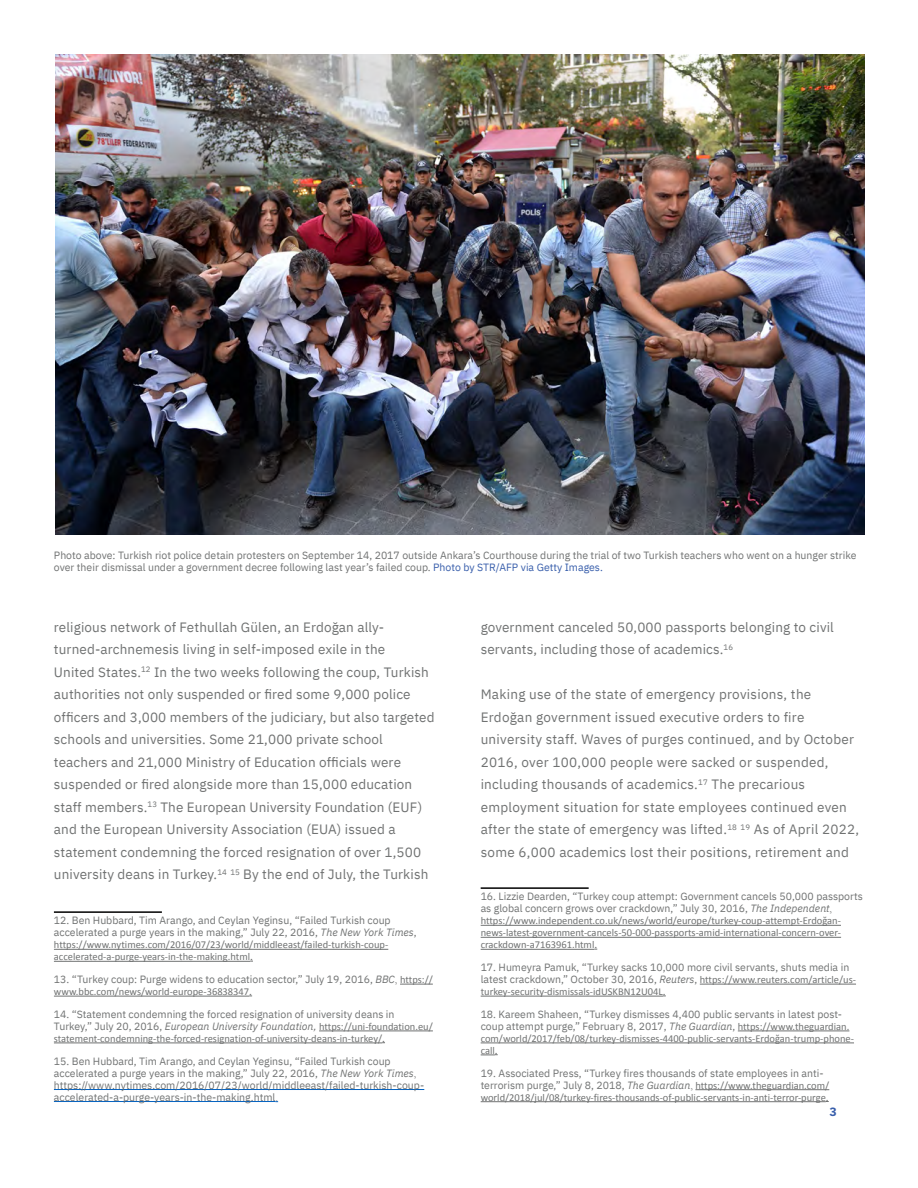
<style>
.page{position:relative;width:918px;height:1188px;background:#fff}
.page>*{position:absolute;margin:0;border:0;box-sizing:border-box;transform-origin:0 0}
.t1{font:13.5px/22.5px "IBM Plex Sans";letter-spacing:.01em;color:#707272}
.t2{font:700 12px "IBM Plex Mono";color:#385eab}
.t3{font:10.5px/12px "IBM Plex Sans";color:#707272}
.t4{font:10.5px/12px "Calibri";color:#707272}
.s1{color:#385eab}
.s2{font-style:italic}
.s3{font-family:"IBM Plex Sans"}
.s4{font-family:"Times New Roman"}
.s5{font-family:"Calibri"}
.s6{font-family:"IBM Plex Sans";font-style:italic}
</style>
<div class="page">
<hr style="left:481px;top:887px;width:108px;height:2px;background:#000">
<hr style="left:481px;top:925px;width:360px;height:1px;background:#707272">
<hr style="left:481px;top:937px;width:360px;height:1px;background:#707272">
<hr style="left:481px;top:949px;width:113px;height:1px;background:#707272">
<hr style="left:700px;top:984px;width:156px;height:1px;background:#707272">
<hr style="left:481px;top:996px;width:182px;height:1px;background:#707272">
<hr style="left:738px;top:1031px;width:111px;height:1px;background:#707272">
<hr style="left:481px;top:1043px;width:373px;height:1px;background:#707272">
<svg style="left:481px;top:1054px;width:17px;height:2px"></svg>
<hr style="left:695px;top:1089px;width:134px;height:1px;background:#707272">
<hr style="left:481px;top:1101px;width:345px;height:1px;background:#707272">
<hr style="left:54px;top:911px;width:108px;height:2px;background:#000">
<hr style="left:54px;top:949px;width:334px;height:1px;background:#707272">
<hr style="left:54px;top:961px;width:196px;height:1px;background:#707272">
<hr style="left:400px;top:984px;width:33px;height:1px;background:#707272">
<hr style="left:54px;top:996px;width:195px;height:1px;background:#707272">
<hr style="left:319px;top:1031px;width:114px;height:1px;background:#707272">
<hr style="left:54px;top:1043px;width:328px;height:1px;background:#707272">
<hr style="left:54px;top:1089px;width:370px;height:1px;background:#0563c1">
<hr style="left:54px;top:1101px;width:222px;height:1px;background:#0563c1">
<img style="left:56px;top:54px;width:808px;height:481px">
<p class="t3" style="left:54px;top:548px;width:804px">Photo above: Turkish riot police detain protesters on September 14, 2017 outside Ankara’s Courthouse during the trial of two Turkish teachers who went on a hunger strike over their dismissal under a government decree following last year’s failed coup. <span class="s1">Photo by STR/AFP via Getty Images.</span></p>
<p class="t1" style="left:54px;top:614px;width:382px">religious network of Fethullah Gülen, an Erdoğan ally&shy;turned-archnemesis living in self-imposed exile in the<br>United States.<sup>12</sup> In the two weeks following the coup, Turkish authorities not only suspended or fired some 9,000 police officers and 3,000 members of the judiciary, but also targeted schools and universities. Some 21,000 private school teachers and 21,000 Ministry of Education officials were suspended or fired alongside more than 15,000 education staff members.<sup>13</sup> The European University Foundation (EUF) and the European University Association (EUA) issued a statement condemning the forced resignation of over 1,500 university deans in Turkey.<sup>14</sup> <sup>15</sup> By the end of July, the Turkish</p>
<p class="t3" style="left:54px;top:914px;width:364px">12. Ben Hubbard, Tim Arango, and Ceylan Yeginsu, “Failed Turkish coup accelerated a purge years in the making,” July 22, 2016, <span class="s2">The New York Times</span>,</p>
<p class="t4" style="left:54px;top:938px;width:336px">https://www.nytimes.com/2016/07/23/world/middleeast/failed-turkish-coup&shy;accelerated-a-purge-years-in-the-making.html<span class="s3">.</span></p>
<p class="t3" style="left:54px;top:972px;width:380px">13. “Turkey coup: Purge widens to education sector,” July 19, 2016, <span class="s2">BBC</span><span class="s4">,</span> <span class="s5">https://</span></p>
<p class="t4" style="left:54px;top:985px;width:200px">www.bbc.com/news/world-europe-36838347<span class="s3">.</span></p>
<p class="t3" style="left:54px;top:1007px;width:380px">14. “Statement condemning the forced resignation of university deans in<br>Turkey,” July 20, 2016, <span class="s2">European University Foundation,</span> <span class="s5">https://uni-foundation.eu/</span></p>
<p class="t4" style="left:54px;top:1032px;width:333px">statement-condemning-the-forced-resignation-of-university-deans-in-turkey/<span class="s3">.</span></p>
<p class="t3" style="left:54px;top:1054px;width:372px">15. Ben Hubbard, Tim Arango, and Ceylan Yeginsu, “Failed Turkish coup accelerated a purge years in the making,” July 22, 2016, <span class="s2">The New York Times</span><span class="s4">, </span>https://www.nytimes.com/2016/07/23/world/middleeast/failed-turkish-coup&shy;accelerated-a-purge-years-in-the-making.html<span class="s4">.</span></p>
<p class="t1" style="left:481px;top:614px;width:355px">government canceled 50,000 passports belonging to civil servants, including those of academics.<sup>16</sup></p>
<p class="t1" style="left:481px;top:682px;width:380px">Making use of the state of emergency provisions, the Erdoğan government issued executive orders to fire university staff. Waves of purges continued, and by October 2016, over 100,000 people were sacked or suspended, including thousands of academics.<sup>17</sup> The precarious employment situation for state employees continued even after the state of emergency was lifted.<sup>18</sup> <sup>19</sup> As of April 2022, some 6,000 academics lost their positions, retirement and</p>
<p class="t3" style="left:481px;top:890px;width:384px">16. Lizzie Dearden, “Turkey coup attempt: Government cancels 50,000 passports as global concern grows over crackdown,” July 30, 2016, <span class="s2">The Independent</span><span class="s4">,</span></p>
<p class="t4" style="left:481px;top:914px;width:362px;text-align:justify">https://www.independent.co.uk/news/world/europe/turkey-coup-attempt-Erdoğan&shy;news-latest-government-cancels-50-000-passports-amid-international-concern-over&shy;crackdown-a7163961.html<span class="s3">.</span></p>
<p class="t3" style="left:481px;top:960px;width:370px">17. Humeyra Pamuk, “Turkey sacks 10,000 more civil servants, shuts media in</p>
<p class="t4" style="left:481px;top:973px;width:377px"><span class="s3">latest crackdown,” October 30, 2016,</span> <span class="s6">Reuters</span><span class="s3">,</span> https://www.reuters.com/article/us&shy;turkey-security-dismissals-idUSKBN12U04L<span class="s3">.</span></p>
<p class="t3" style="left:481px;top:1007px;width:370px">18. Kareem Shaheen, “Turkey dismisses 4,400 public servants in latest post&shy;coup attempt purge,” February 8, 2017, <span class="s2">The Guardian</span>, <span class="s5">https://www.theguardian.</span></p>
<p class="t4" style="left:481px;top:1032px;width:375px">com/world/2017/feb/08/turkey-dismisses-4400-public-servants-Erdoğan-trump-phone&shy;call<span class="s3">.</span></p>
<p class="t3" style="left:481px;top:1066px;width:344px">19. Associated Press, “Turkey fires thousands of state employees in anti-</p>
<p class="t4" style="left:481px;top:1079px;width:350px"><span class="s3">terrorism purge,” July 8, 2018,</span> <span class="s6">The Guardian</span><span class="s4">,</span> https://www.theguardian.com/ world/2018/jul/08/turkey-fires-thousands-of-public-servants-in-anti-terror-purge<span class="s3">.</span></p>
<p class="t2" style="left:829px;top:1103px;width:9px">3</p>
</div>
